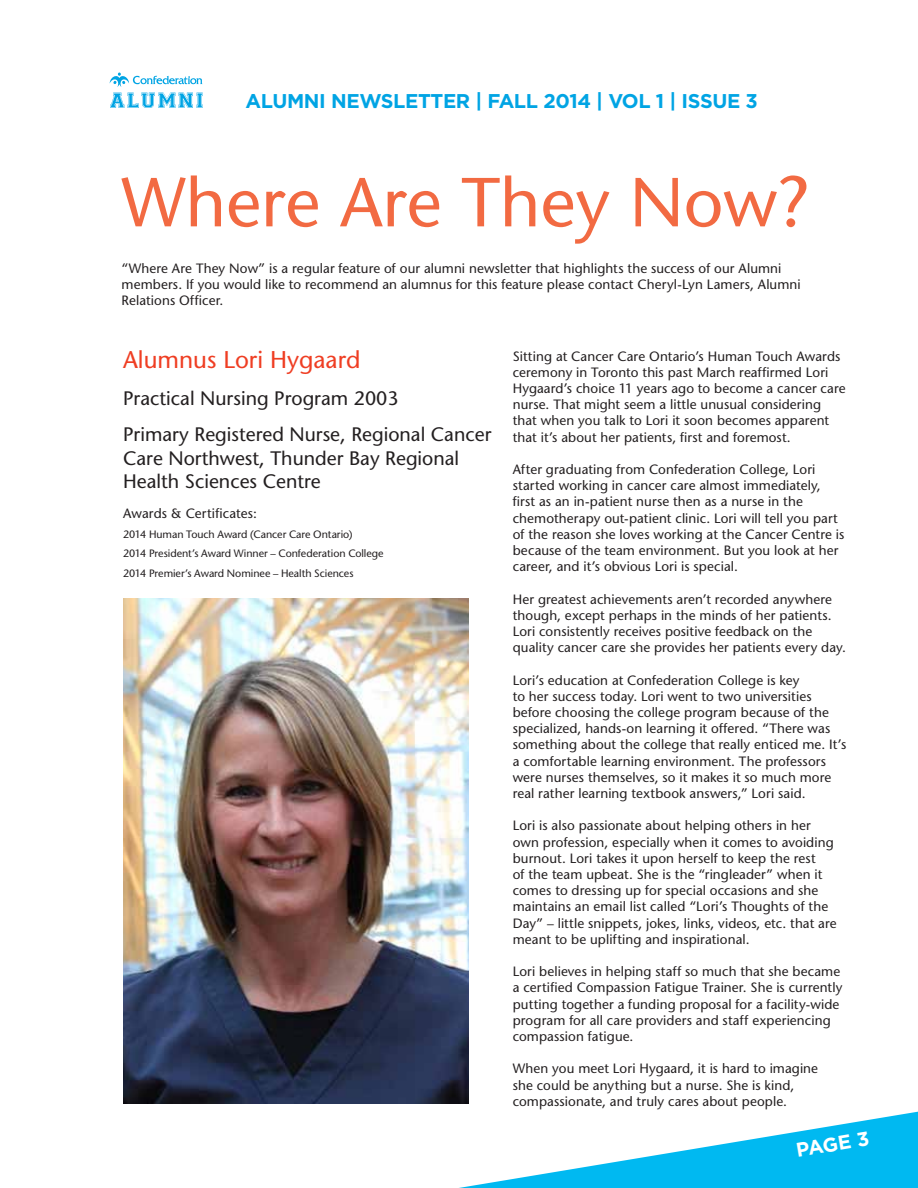
<style>
.page{position:relative;width:918px;height:1188px;background:#fff}
.page>*{position:absolute;margin:0;border:0;box-sizing:border-box;transform-origin:0 0}
.t1{font:500 69.15px "Stone Sans Std";color:#f26a42}
.t2{font:500 24.15px "Stone Sans Std";color:#ef3e23}
.t3{font:700 19.95px "Gotham";letter-spacing:-.02em;color:#00a4e4}
.t4{font:700 19.95px "Gotham";color:#fff}
.t5{font:500 19.5px/36.9px "Stone Sans Std";color:#231f20}
.t6{font:13.5px/16.2px "Stone Sans";letter-spacing:.01em;color:#231f20}
.t7{font:10.65px/19.6px "Stone Sans";letter-spacing:-.005em;color:#231f20}
</style>
<div class="page">
<img style="left:123px;top:598px;width:345px;height:505px">
<svg style="left:142px;top:1080px;width:776px;height:108px"></svg>
<svg style="left:110px;top:93px;width:93px;height:15px"></svg>
<svg style="left:110px;top:73px;width:93px;height:14px"></svg>
<h3 class="t3" style="left:246px;top:89px;width:514px">ALUMNI NEWSLETTER | FALL 2014 | VOL 1 | ISSUE 3</h3>
<h1 class="t1" style="left:122px;top:161px;width:689px">Where Are They Now?</h1>
<p class="t6" style="left:122px;top:260px;width:681px">“Where Are They Now” is a regular feature of our alumni newsletter that highlights the success of our Alumni members. If you would like to recommend an alumnus for this feature please contact Cheryl-Lyn Lamers, Alumni<br>Relations Officer.</p>
<h2 class="t2" style="left:123px;top:345px;width:239px">Alumnus Lori Hygaard</h2>
<h3 class="t5" style="left:123px;top:379px;width:370px">Practical Nursing Program 2003<br>Primary Registered Nurse, Regional Cancer</h3>
<h3 class="t5" style="left:123px;top:446px;width:338px;line-height:23.4px">Care Northwest, Thunder Bay Regional<br>Health Sciences Centre</h3>
<p class="t6" style="left:123px;top:505px;width:135px">Awards &amp; Certificates:</p>
<p class="t7" style="left:123px;top:524px;width:262px">2014 Human Touch Award (Cancer Care Ontario)<br>2014 President’s Award Winner – Confederation College<br>2014 Premier’s Award Nominee – Health Sciences</p>
<p class="t6" style="left:513px;top:348px;width:334px">Sitting at Cancer Care Ontario’s Human Touch Awards ceremony in Toronto this past March reaffirmed Lori Hygaard’s choice 11 years ago to become a cancer care nurse. That might seem a little unusual considering that when you talk to Lori it soon becomes apparent that it’s about her patients, first and foremost.</p>
<p class="t6" style="left:513px;top:461px;width:333px">After graduating from Confederation College, Lori started working in cancer care almost immediately, first as an in-patient nurse then as a nurse in the chemotherapy out-patient clinic. Lori will tell you part of the reason she loves working at the Cancer Centre is because of the team environment. But you look at her career, and it’s obvious Lori is special.</p>
<p class="t6" style="left:513px;top:591px;width:335px">Her greatest achievements aren’t recorded anywhere though, except perhaps in the minds of her patients.<br>Lori consistently receives positive feedback on the quality cancer care she provides her patients every day.</p>
<p class="t6" style="left:513px;top:672px;width:335px">Lori’s education at Confederation College is key<br>to her success today. Lori went to two universities before choosing the college program because of the specialized, hands-on learning it offered. “There was something about the college that really enticed me. It’s a comfortable learning environment. The professors were nurses themselves, so it makes it so much more real rather learning textbook answers,” Lori said.</p>
<p class="t6" style="left:513px;top:818px;width:325px">Lori is also passionate about helping others in her own profession, especially when it comes to avoiding burnout. Lori takes it upon herself to keep the rest<br>of the team upbeat. She is the “ringleader” when it comes to dressing up for special occasions and she maintains an email list called “Lori’s Thoughts of the Day” – little snippets, jokes, links, videos, etc. that are meant to be uplifting and inspirational.</p>
<p class="t6" style="left:513px;top:963px;width:331px">Lori believes in helping staff so much that she became a certified Compassion Fatigue Trainer. She is currently putting together a funding proposal for a facility-wide program for all care providers and staff experiencing compassion fatigue.</p>
<p class="t6" style="left:513px;top:1061px;width:307px">When you meet Lori Hygaard, it is hard to imagine she could be anything but a nurse. She is kind, compassionate, and truly cares about people.</p>
<h3 class="t4" style="left:794px;top:1138px;width:75px;rotate:-10deg">PAGE 3</h3>
</div>
